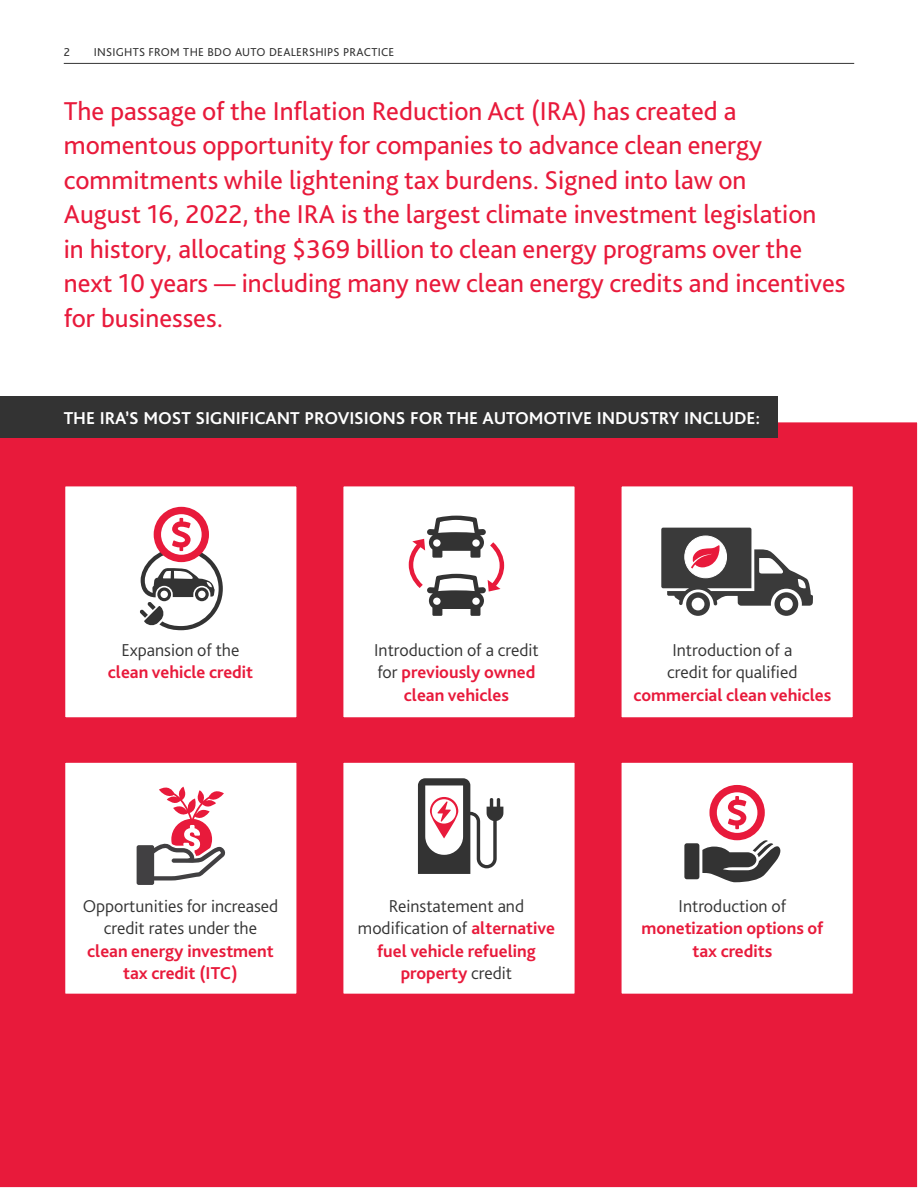
<style>
.page{position:relative;width:918px;height:1188px;background:#fff}
.page>*{position:absolute;margin:0;border:0;box-sizing:border-box;transform-origin:0 0}
.Body_less_space{font:27px/34.5px "Bliss Pro";color:#e81a3b}
.Body_copy{font:700 18px/22.5px "Bliss Pro";color:#e81a3b;text-align:center}
.Body_copy-2{font:300 18px/22.5px "Bliss Pro";color:#333;text-align:center}
.Section_head_3{font:700 18px "Bliss Pro";letter-spacing:-.005em;color:#fff}
.t1{font:12px "Bliss Pro";letter-spacing:.02em;color:#333}
.s1{font-weight:300;color:#333}
.s2{font-weight:700;color:#e81a3b}
</style>
<div class="page">
<div style="left:0;top:422px;width:918px;height:766px;background:#e81a3b"></div>
<div style="left:342px;top:761px;width:234px;height:234px;background:#fff;border:2px solid #e81a3b"></div>
<div style="left:64px;top:485px;width:234px;height:234px;background:#fff;border:2px solid #e81a3b"></div>
<div style="left:620px;top:485px;width:234px;height:234px;background:#fff;border:2px solid #e81a3b"></div>
<div style="left:342px;top:485px;width:234px;height:234px;background:#fff;border:2px solid #e81a3b"></div>
<div style="left:64px;top:761px;width:234px;height:234px;background:#fff;border:2px solid #e81a3b"></div>
<div style="left:620px;top:761px;width:234px;height:234px;background:#fff;border:2px solid #e81a3b"></div>
<div style="left:0;top:396px;width:777px;height:42px;background:#333"></div>
<svg style="left:409px;top:516px;width:95px;height:100px"></svg>
<div style="left:684px;top:843px;width:15px;height:36px;background:#333;border-radius:3px"></div>
<svg style="left:702px;top:839px;width:79px;height:43px"></svg>
<div style="left:154px;top:507px;width:55px;height:55px;background:#e81a3b;border-radius:50%"></div>
<svg style="left:161px;top:514px;width:41px;height:41px"></svg>
<svg style="left:140px;top:518px;width:83px;height:112px"></svg>
<svg style="left:661px;top:528px;width:152px;height:88px"></svg>
<div style="left:709px;top:785px;width:56px;height:55px;background:#e81a3b;border-radius:50%"></div>
<div style="left:717px;top:792px;width:40px;height:41px;background:#fff;border-radius:50%"></div>
<svg style="left:728px;top:796px;width:18px;height:33px"></svg>
<svg style="left:137px;top:786px;width:89px;height:99px"></svg>
<svg style="left:418px;top:778px;width:85px;height:96px"></svg>
<hr style="left:64px;top:63px;width:790px;height:1px;background:#333">
<p class="t1" style="left:64px;top:44px;width:8px">2</p>
<p class="t1" style="left:94px;top:44px;width:302px">INSIGHTS FROM THE BDO AUTO DEALERSHIPS PRACTICE</p>
<p class="Body_less_space" style="left:64px;top:93px;width:783px">The passage of the Inflation Reduction Act (IRA) has created a momentous opportunity for companies to advance clean energy commitments while lightening tax burdens. Signed into law on<br>August 16, 2022, the IRA is the largest climate investment legislation<br>in history, allocating $369 billion to clean energy programs over the next 10 years — including many new clean energy credits and incentives for businesses.</p>
<p class="Section_head_3" style="left:64px;top:407px;width:698px">THE IRA’S MOST SIGNIFICANT PROVISIONS FOR THE AUTOMOTIVE INDUSTRY INCLUDE:</p>
<p class="Body_copy" style="left:108px;top:638px;width:147px"><span class="s1">Expansion of the </span>clean vehicle credit</p>
<p class="Body_copy" style="left:374px;top:638px;width:166px"><span class="s1">Introduction of a credit for</span> previously owned clean vehicles</p>
<p class="Body_copy-2" style="left:633px;top:638px;width:200px">Introduction of a<br>credit for qualified <span class="s2">commercial clean vehicles</span></p>
<p class="Body_copy-2" style="left:83px;top:894px;width:197px">Opportunities for increased credit rates under the <span class="s2">clean energy investment tax credit (ITC)</span></p>
<p class="Body_copy" style="left:358px;top:894px;width:199px"><span class="s1">Reinstatement and modification of</span> alternative fuel vehicle refueling property <span class="s1">credit</span></p>
<p class="Body_copy" style="left:641px;top:894px;width:184px"><span class="s1">Introduction of </span>monetization options of tax credits</p>
</div>
